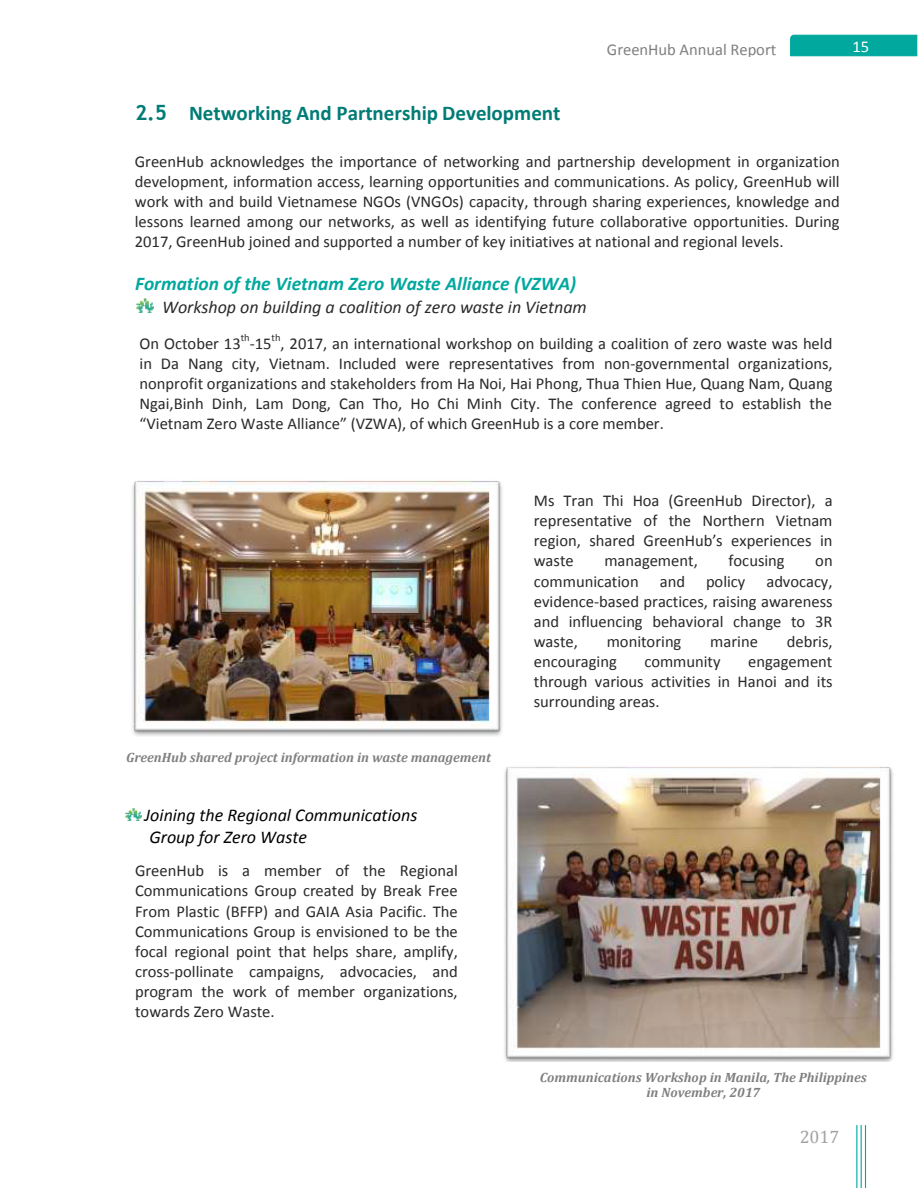
<style>
.page{position:relative;width:918px;height:1188px;background:#fff}
.page>*{position:absolute;margin:0;border:0;box-sizing:border-box;transform-origin:0 0}
.t1{font:700 21px "Calibri";color:#007c75}
.t2{font:italic 700 19.5px "Calibri";color:#00a89e}
.t3{font:italic 18px/21.9px "Calibri";color:#000}
.t4{font:italic 18px "Calibri";color:#292929}
.t5{font:18px "Cambria";color:#a4a0a0}
.t6{font:16.65px "Calibri";color:#292929}
.t7{font:16.5px/20.1px "Calibri";color:#292929;text-align:justify}
.t8{font:16.5px "Calibri";color:#808080}
.t9{font:16.5px "Calibri";color:#fff}
.t10{font:italic 700 13.5px/15.9px "Cambria";color:#808080;text-align:center}
.t11{font:10.5px "Calibri";color:#292929}
.s1{font-family:"Trebuchet MS"}
</style>
<div class="page">
<svg style="left:790px;top:34px;width:128px;height:23px;background:#23b3ab"></svg>
<img style="left:842px;top:36px;width:62px;height:18px">
<img style="left:136px;top:298px;width:18px;height:15px">
<img style="left:125px;top:808px;width:16px;height:13px">
<img style="left:132px;top:481px;width:370px;height:255px">
<img style="left:504px;top:767px;width:389px;height:294px">
<hr style="left:856px;top:1125px;width:1px;height:63px;background:#00a89e">
<hr style="left:861px;top:1125px;width:1px;height:63px;background:#00a89e">
<hr style="left:865px;top:1125px;width:1px;height:63px;background:#00a89e">
<img style="left:856px;top:1125px;width:11px;height:27px">
<img style="left:790px;top:39px;width:19px;height:17px">
<p class="t8" style="left:607px;top:39px;width:171px">GreenHub Annual Report</p>
<p class="t9" style="left:852px;top:36px;width:18px">15</p>
<p class="t1" style="left:135px;top:99px;width:427px"><span class="s1">2.5</span> Networking And Partnership Development</p>
<p class="t7" style="left:135px;top:151px;width:706px">GreenHub acknowledges the importance of networking and partnership development in organization development, information access, learning opportunities and communications. As policy, GreenHub will work with and build Vietnamese NGOs (VNGOs) capacity, through sharing experiences, knowledge and lessons learned among our networks, as well as identifying future collaborative opportunities. During 2017, GreenHub joined and supported a number of key initiatives at national and regional levels.</p>
<p class="t2" style="left:135px;top:272px;width:443px">Formation of the Vietnam Zero Waste Alliance (VZWA)</p>
<p class="t4" style="left:162px;top:295px;width:426px">Workshop on building a coalition of zero waste in Vietnam</p>
<p class="t7" style="left:140px;top:333px;width:103px">On October 13</p>
<p class="t11" style="left:241px;top:331px;width:10px">th</p>
<p class="t11" style="left:272px;top:331px;width:10px">th</p>
<p class="t7" style="left:280px;top:333px;width:553px">, 2017, an international workshop on building a coalition of zero waste was held</p>
<p class="t6" style="left:140px;top:353px;width:695px">in Da Nang city, Vietnam. Included were representatives from non-governmental organizations,</p>
<p class="t7" style="left:140px;top:373px;width:695px">nonprofit organizations and stakeholders from Ha Noi, Hai Phong, Thua Thien Hue, Quang Nam, Quang Ngai,Binh Dinh, Lam Dong, Can Tho, Ho Chi Minh City. The conference agreed to establish the “Vietnam Zero Waste Alliance” (VZWA), of which GreenHub is a core member.</p>
<p class="t7" style="left:250px;top:333px;width:23px">-15</p>
<p class="t10" style="left:126px;top:749px;width:366px">GreenHub shared project information in waste management</p>
<p class="t3" style="left:145px;top:803px;width:274px">Joining the Regional Communications<br>Group for Zero Waste</p>
<p class="t7" style="left:135px;top:861px;width:324px">GreenHub is a member of the Regional Communications Group created by Break Free From Plastic (BFFP) and GAIA Asia Pacific. The Communications Group is envisioned to be the focal regional point that helps share, amplify, cross-pollinate campaigns, advocacies, and program the work of member organizations, towards Zero Waste.</p>
<p class="t7" style="left:534px;top:491px;width:300px">Ms Tran Thi Hoa (GreenHub Director), a representative of the Northern Vietnam region, shared GreenHub’s experiences in waste</p>
<p class="t7" style="left:604px;top:551px;width:95px">management,</p>
<p class="t7" style="left:728px;top:551px;width:58px">focusing</p>
<p class="t7" style="left:815px;top:551px;width:19px">on</p>
<p class="t7" style="left:534px;top:571px;width:106px">communication</p>
<p class="t7" style="left:660px;top:571px;width:27px">and</p>
<p class="t7" style="left:706px;top:571px;width:41px">policy</p>
<p class="t7" style="left:767px;top:571px;width:68px">advocacy,</p>
<p class="t6" style="left:534px;top:591px;width:300px">evidence-based practices, raising awareness</p>
<p class="t7" style="left:534px;top:611px;width:300px">and influencing behavioral change to 3R waste,</p>
<p class="t7" style="left:607px;top:632px;width:76px">monitoring</p>
<p class="t7" style="left:710px;top:632px;width:49px">marine</p>
<p class="t7" style="left:787px;top:632px;width:47px">debris,</p>
<p class="t7" style="left:534px;top:652px;width:85px">encouraging</p>
<p class="t7" style="left:644px;top:652px;width:78px">community</p>
<p class="t7" style="left:534px;top:652px;width:300px;text-indent:214px">engagement through various activities in Hanoi and its surrounding areas.</p>
<p class="t10" style="left:540px;top:1069px;width:329px">Communications Workshop in Manila, The Philippines in November, 2017</p>
<p class="t5" style="left:800px;top:1127px;width:41px">2017</p>
</div>
